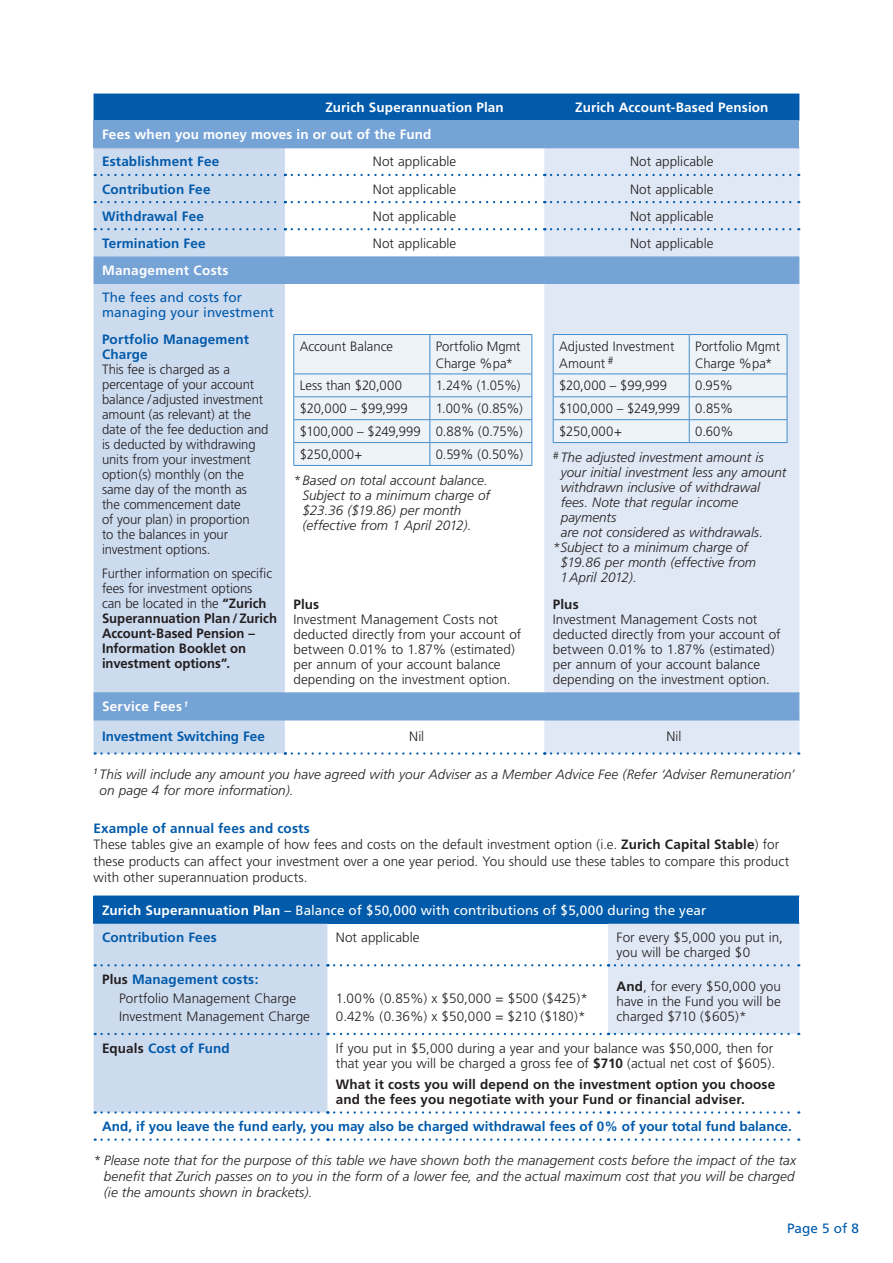
<style>
.page{position:relative;width:893px;height:1263px;background:#fff}
.page>*{position:absolute;margin:0;border:0;box-sizing:border-box;transform-origin:0 0}
.t1{font:300 13.5px/15px "Frutiger";color:#231f20}
.t2{font:italic 300 13.5px/15px "Frutiger";color:#231f20}
.t3{font:700 13.5px/15px "Frutiger";letter-spacing:.005em;color:#231f20}
.t4{font:700 13.5px/15px "Frutiger";letter-spacing:.005em;color:#015aaa}
.t5{font:700 13.5px "Frutiger";letter-spacing:.01em;color:#fff}
.t6{font:13.5px/27.2px "Frutiger";letter-spacing:.005em;color:#fff}
.t7{font:13.5px/15px "Frutiger";letter-spacing:.01em;color:#015aaa}
.s1{font-weight:300}
.s2{font-style:normal}
.s3{color:#fff}
.s4{font-weight:700;color:#015aaa}
.s5{font-weight:700}
.s6{color:#231f20}
</style>
<div class="page">
<div style="left:94px;top:94px;width:705px;height:27px;background:#015aaa"></div>
<div style="left:94px;top:121px;width:705px;height:27px;background:#76a3d6"></div>
<div style="left:94px;top:148px;width:191px;height:605px;background:#cddbef"></div>
<div style="left:544px;top:148px;width:255px;height:605px;background:#e0e8f5"></div>
<svg style="left:94px;top:256px;width:705px;height:464px"></svg>
<svg style="left:95px;top:174px;width:191px;height:2px"></svg>
<svg style="left:292px;top:174px;width:253px;height:2px"></svg>
<svg style="left:551px;top:174px;width:248px;height:2px"></svg>
<svg style="left:95px;top:201px;width:191px;height:2px"></svg>
<svg style="left:292px;top:201px;width:253px;height:2px"></svg>
<svg style="left:551px;top:201px;width:248px;height:2px"></svg>
<svg style="left:95px;top:228px;width:191px;height:2px"></svg>
<svg style="left:292px;top:228px;width:253px;height:2px"></svg>
<svg style="left:551px;top:228px;width:248px;height:2px"></svg>
<svg style="left:95px;top:752px;width:191px;height:3px"></svg>
<svg style="left:292px;top:752px;width:253px;height:3px"></svg>
<svg style="left:551px;top:752px;width:248px;height:3px"></svg>
<hr style="left:94px;top:283px;width:191px;height:1px;background:#76a3d6">
<hr style="left:285px;top:283px;width:259px;height:1px;background:#76a3d6">
<hr style="left:544px;top:283px;width:255px;height:1px;background:#76a3d6">
<hr style="left:94px;top:692px;width:191px;height:1px;background:#76a3d6">
<hr style="left:285px;top:692px;width:259px;height:1px;background:#76a3d6">
<hr style="left:544px;top:692px;width:255px;height:1px;background:#76a3d6">
<hr style="left:94px;top:720px;width:191px;height:1px;background:#76a3d6">
<hr style="left:285px;top:720px;width:259px;height:1px;background:#76a3d6">
<hr style="left:544px;top:720px;width:255px;height:1px;background:#76a3d6">
<svg style="left:293px;top:334px;width:239px;height:131px;background:#e5edf6"></svg>
<hr style="left:293px;top:465px;width:137px;height:1px;background:#448dcb">
<hr style="left:430px;top:465px;width:102px;height:1px;background:#448dcb">
<svg style="left:553px;top:334px;width:235px;height:109px;background:#e5eef6"></svg>
<hr style="left:553px;top:442px;width:136px;height:1px;background:#448dcb">
<hr style="left:689px;top:442px;width:98px;height:1px;background:#448dcb">
<div style="left:94px;top:896px;width:705px;height:27px;background:#015aaa"></div>
<svg style="left:334px;top:924px;width:465px;height:111px"></svg>
<div style="left:94px;top:924px;width:234px;height:189px;background:#cddbef"></div>
<svg style="left:334px;top:1111px;width:275px;height:2px"></svg>
<svg style="left:615px;top:1111px;width:184px;height:2px"></svg>
<svg style="left:102px;top:1138px;width:226px;height:3px"></svg>
<svg style="left:334px;top:1138px;width:275px;height:3px"></svg>
<svg style="left:615px;top:1138px;width:184px;height:3px"></svg>
<hr style="left:94px;top:923px;width:233px;height:1px;background:#015aaa">
<hr style="left:327px;top:923px;width:281px;height:1px;background:#015aaa">
<hr style="left:608px;top:923px;width:191px;height:1px;background:#015aaa">
<p class="t5" style="left:325px;top:100px;width:180px">Zurich Superannuation Plan</p>
<p class="t5" style="left:575px;top:100px;width:195px">Zurich Account-Based Pension</p>
<p class="t5" style="left:102px;top:127px;width:331px">Fees when you money moves in or out of the Fund</p>
<p class="t4" style="left:102px;top:154px;width:119px">Establishment Fee</p>
<p class="t1" style="left:373px;top:154px;width:85px">Not applicable</p>
<p class="t1" style="left:630px;top:154px;width:85px">Not applicable</p>
<p class="t4" style="left:102px;top:181px;width:110px">Contribution Fee</p>
<p class="t1" style="left:373px;top:182px;width:85px">Not applicable</p>
<p class="t1" style="left:630px;top:182px;width:85px">Not applicable</p>
<p class="t4" style="left:102px;top:209px;width:103px">Withdrawal Fee</p>
<p class="t1" style="left:373px;top:209px;width:85px">Not applicable</p>
<p class="t1" style="left:630px;top:209px;width:85px">Not applicable</p>
<p class="t4" style="left:102px;top:236px;width:105px">Termination Fee</p>
<p class="t1" style="left:373px;top:236px;width:85px">Not applicable</p>
<p class="t1" style="left:630px;top:236px;width:85px">Not applicable</p>
<p class="t5" style="left:102px;top:262px;width:128px">Management Costs</p>
<p class="t7" style="left:102px;top:290px;width:173px">The fees and costs for managing your investment</p>
<p class="t4" style="left:102px;top:332px;width:148px">Portfolio Management<br>Charge</p>
<p class="t1" style="left:102px;top:362px;width:168px">This fee is charged as a percentage of your account balance /adjusted investment amount (as relevant) at the date of the fee deduction and is deducted by withdrawing units from your investment option(s) monthly (on the same day of the month as<br>the commencement date<br>of your plan) in proportion<br>to the balances in your investment options.</p>
<p class="t3" style="left:102px;top:566px;width:177px"><span class="s1">Further information on specific fees for investment options<br>can be located in the</span> “Zurich<br>Superannuation Plan / Zurich<br>Account-Based Pension –<br>Information Booklet on investment options”.</p>
<p class="t1" style="left:300px;top:339px;width:95px">Account Balance</p>
<p class="t1" style="left:436px;top:338px;width:86px;line-height:16.5px">Portfolio Mgmt<br>Charge %pa*</p>
<p class="t1" style="left:300px;top:378px;width:104px">Less than $20,000</p>
<p class="t1" style="left:436px;top:378px;width:86px">1.24% (1.05%)</p>
<p class="t1" style="left:300px;top:401px;width:109px">$20,000 – $99,999</p>
<p class="t1" style="left:559px;top:338px;width:117px;line-height:16.5px">Adjusted Investment<br>Amount <sup>#</sup></p>
<p class="t1" style="left:695px;top:338px;width:86px;line-height:16.5px">Portfolio Mgmt<br>Charge %pa*</p>
<p class="t1" style="left:559px;top:378px;width:109px">$20,000 – $99,999</p>
<p class="t1" style="left:559px;top:374px;width:175px;line-height:23px;text-align:justify;text-indent:136px">0.95% $100,000 – $249,999 0.85% $250,000+</p>
<p class="t1" style="left:300px;top:397px;width:225px;line-height:23px;text-align:justify;text-indent:136px">1.00% (0.85%) $100,000 – $249,999 0.88% (0.75%) $250,000+</p>
<p class="t2" style="left:553px;top:419px;width:212px;line-height:26px;text-indent:142px"><span class="s2">0.60%<br></span><sup>#</sup> The adjusted investment amount is</p>
<p class="t2" style="left:561px;top:465px;width:227px">your initial investment less any amount</p>
<p class="t2" style="left:561px;top:480px;width:201px">withdrawn inclusive of withdrawal</p>
<p class="t2" style="left:561px;top:495px;width:179px">fees. Note that regular income</p>
<p class="t2" style="left:561px;top:510px;width:57px">payments</p>
<p class="t2" style="left:561px;top:525px;width:204px">are not considered as withdrawals.</p>
<p class="t2" style="left:553px;top:540px;width:197px">*Subject to a minimum charge of</p>
<p class="t2" style="left:560px;top:555px;width:197px">$19.86 per month (effective from</p>
<p class="t2" style="left:560px;top:570px;width:78px">1 April 2012).</p>
<p class="t1" style="left:436px;top:447px;width:89px">0.59% (0.50%)</p>
<p class="t2" style="left:302px;top:473px;width:189px;text-indent:-9px">* Based on total account balance.<br>Subject to a minimum charge of $23.36 ($19.86) per month (effective from 1 April 2012).</p>
<p class="t3" style="left:553px;top:597px;width:27px">Plus</p>
<p class="t1" style="left:553px;top:612px;width:229px">Investment Management Costs not deducted directly from your account of between 0.01% to 1.87% (estimated) per annum of your account balance depending on the investment option.</p>
<p class="t3" style="left:293px;top:597px;width:27px">Plus</p>
<p class="t1" style="left:293px;top:612px;width:229px">Investment Management Costs not deducted directly from your account of between 0.01% to 1.87% (estimated) per annum of your account balance depending on the investment option.</p>
<p class="t4" style="left:102px;top:692px;width:164px;line-height:29.2px"><span class="s3">Service Fees</span> <sup>1<br></sup>Investment Switching Fee</p>
<p class="t1" style="left:409px;top:729px;width:17px">Nil</p>
<p class="t1" style="left:666px;top:729px;width:17px">Nil</p>
<p class="t2" style="left:100px;top:766px;width:697px;line-height:15.8px;text-indent:-6px"><sup>1</sup> This will include any amount you have agreed with your Adviser as a Member Advice Fee (Refer ‘Adviser Remuneration’ on page 4 for more information).</p>
<p class="t1" style="left:94px;top:820px;width:697px;line-height:16.5px"><span class="s4">Example of annual fees and costs<br></span>These tables give an example of how fees and costs on the default investment option (i.e. <span class="s5">Zurich Capital Stable</span>) for these products can affect your investment over a one year period. You should use these tables to compare this product with other superannuation products.</p>
<p class="t6" style="left:102px;top:896px;width:606px"><span class="s5">Zurich Superannuation Plan</span> – Balance of $50,000 with contributions of $5,000 during the year<br><span class="s4">Contribution Fees</span></p>
<p class="t1" style="left:336px;top:930px;width:85px">Not applicable</p>
<p class="t1" style="left:617px;top:930px;width:168px">For every $5,000 you put in, you will be charged $0</p>
<p class="t4" style="left:102px;top:972px;width:158px"><span class="s6">Plus</span> Management costs:</p>
<p class="t1" style="left:617px;top:979px;width:166px;text-align:justify"><span class="s5">And</span>, for every $50,000 you have in the Fund you will be charged $710 ($605)*</p>
<p class="t1" style="left:119px;top:990px;width:179px">Portfolio Management Charge</p>
<p class="t1" style="left:336px;top:990px;width:254px">1.00% (0.85%) x $50,000 = $500 ($425)*</p>
<p class="t1" style="left:119px;top:1009px;width:192px">Investment Management Charge</p>
<p class="t1" style="left:336px;top:1009px;width:251px">0.42% (0.36%) x $50,000 = $210 ($180)*</p>
<p class="t4" style="left:102px;top:1040px;width:129px"><span class="s6">Equals</span> Cost of Fund</p>
<p class="t1" style="left:336px;top:1041px;width:441px">If you put in $5,000 during a year and your balance was $50,000, then for that year you will be charged a gross fee of <span class="s5">$710</span> (actual net cost of $605).</p>
<p class="t3" style="left:336px;top:1077px;width:441px">What it costs you will depend on the investment option you choose and the fees you negotiate with your Fund or financial adviser.</p>
<p class="t4" style="left:102px;top:1119px;width:691px">And, if you leave the fund early, you may also be charged withdrawal fees of 0% of your total fund balance.</p>
<p class="t2" style="left:104px;top:1152px;width:694px;line-height:15.8px;text-indent:-10px">* Please note that for the purpose of this table we have shown both the management costs before the impact of the tax benefit that Zurich passes on to you in the form of a lower fee, and the actual maximum cost that you will be charged (ie the amounts shown in brackets).</p>
<p class="t7" style="left:787px;top:1221px;width:73px">Page 5 of 8</p>
</div>
